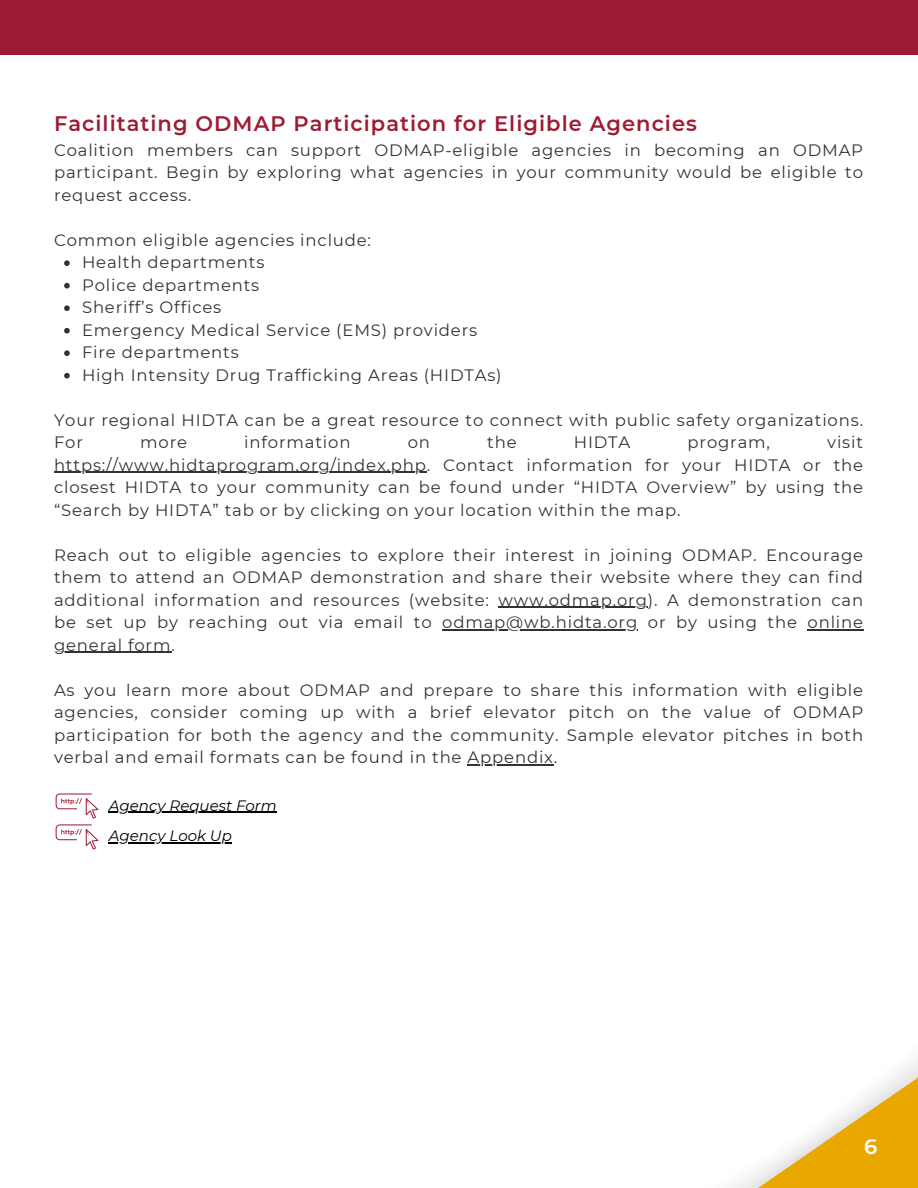
<style>
.page{position:relative;width:918px;height:1188px;background:#fff}
.page>*{position:absolute;margin:0;border:0;box-sizing:border-box;transform-origin:0 0}
.t1{font:600 21px "Montserrat";letter-spacing:.05em;color:#9e1b34}
.t2{font:600 21px "Montserrat";color:#fff}
.t3{font:16.5px/22.5px "Montserrat";letter-spacing:.05em;color:#333;text-align:justify}
.t4{font:italic 15px "Montserrat";color:#000}
</style>
<div class="page">
<div style="left:0;top:0;width:918px;height:55px;background:#9d1a33"></div>
<svg style="left:64px;top:260px;width:6px;height:6px"></svg>
<svg style="left:64px;top:283px;width:6px;height:6px"></svg>
<svg style="left:64px;top:305px;width:6px;height:6px"></svg>
<svg style="left:64px;top:328px;width:6px;height:6px"></svg>
<svg style="left:64px;top:350px;width:6px;height:6px"></svg>
<svg style="left:64px;top:373px;width:6px;height:6px"></svg>
<hr style="left:54px;top:472px;width:373px;height:1px;background:#333">
<hr style="left:498px;top:607px;width:150px;height:1px;background:#333">
<hr style="left:442px;top:629px;width:196px;height:2px;background:#333">
<hr style="left:808px;top:629px;width:56px;height:2px;background:#333">
<hr style="left:54px;top:652px;width:117px;height:1px;background:#333">
<hr style="left:468px;top:764px;width:86px;height:2px;background:#333">
<svg style="left:732px;top:1059px;width:186px;height:129px"></svg>
<svg style="left:56px;top:793px;width:42px;height:25px"></svg>
<hr style="left:109px;top:812px;width:168px;height:1px;background:#000">
<svg style="left:56px;top:824px;width:42px;height:25px"></svg>
<hr style="left:109px;top:843px;width:123px;height:1px;background:#000">
<p class="t1" style="left:54px;top:111px;width:644px">Facilitating ODMAP Participation for Eligible Agencies</p>
<p class="t3" style="left:54px;top:139px;width:811px">Coalition members can support ODMAP-eligible agencies in becoming an ODMAP participant. Begin by exploring what agencies in your community would be eligible to request access.</p>
<h1 class="t3" style="left:54px;top:229px;width:319px">Common eligible agencies include:</h1>
<h1 class="t3" style="left:82px;top:251px;width:184px">Health departments</h1>
<p class="t3" style="left:82px;top:274px;width:179px">Police departments</p>
<p class="t3" style="left:82px;top:296px;width:141px">Sheriff’s Offices</p>
<p class="t3" style="left:82px;top:319px;width:397px">Emergency Medical Service (EMS) providers</p>
<p class="t3" style="left:82px;top:341px;width:158px">Fire departments</p>
<p class="t3" style="left:82px;top:364px;width:421px">High Intensity Drug Trafficking Areas (HIDTAs)</p>
<p class="t3" style="left:54px;top:409px;width:811px">Your regional HIDTA can be a great resource to connect with public safety organizations.<br>For</p>
<p class="t3" style="left:140px;top:431px;width:48px">more</p>
<p class="t3" style="left:244px;top:431px;width:108px">information</p>
<p class="t3" style="left:408px;top:431px;width:24px">on</p>
<p class="t3" style="left:487px;top:431px;width:31px">the</p>
<p class="t3" style="left:574px;top:431px;width:58px">HIDTA</p>
<p class="t3" style="left:688px;top:431px;width:84px">program,</p>
<p class="t3" style="left:827px;top:431px;width:37px">visit</p>
<h1 class="t3" style="left:54px;top:454px;width:811px">https://www.hidtaprogram.org/index.php. Contact information for your HIDTA or the closest HIDTA to your community can be found under “HIDTA Overview” by using the “Search by HIDTA” tab or by clicking on your location within the map.</h1>
<h1 class="t3" style="left:54px;top:544px;width:811px">Reach out to eligible agencies to explore their interest in joining ODMAP. Encourage them to attend an ODMAP demonstration and share their website where they can find</h1>
<h1 class="t3" style="left:54px;top:589px;width:437px">additional information and resources (website:</h1>
<h1 class="t3" style="left:498px;top:589px;width:366px">www.odmap.org). A demonstration can</h1>
<h1 class="t3" style="left:54px;top:611px;width:379px">be set up by reaching out via email to</h1>
<p class="t3" style="left:442px;top:611px;width:422px">odmap@wb.hidta.org or by using the online</p>
<h1 class="t3" style="left:54px;top:634px;width:122px">general form.</h1>
<h1 class="t3" style="left:54px;top:679px;width:811px">As you learn more about ODMAP and prepare to share this information with eligible agencies, consider coming up with a brief elevator pitch on the value of ODMAP participation for both the agency and the community. Sample elevator pitches in both verbal and email formats can be found in the Appendix.</h1>
<p class="t4" style="left:109px;top:796px;width:170px">Agency Request Form</p>
<p class="t4" style="left:109px;top:827px;width:125px">Agency Look Up</p>
<h1 class="t2" style="left:864px;top:1133px;width:15px">6</h1>
</div>
